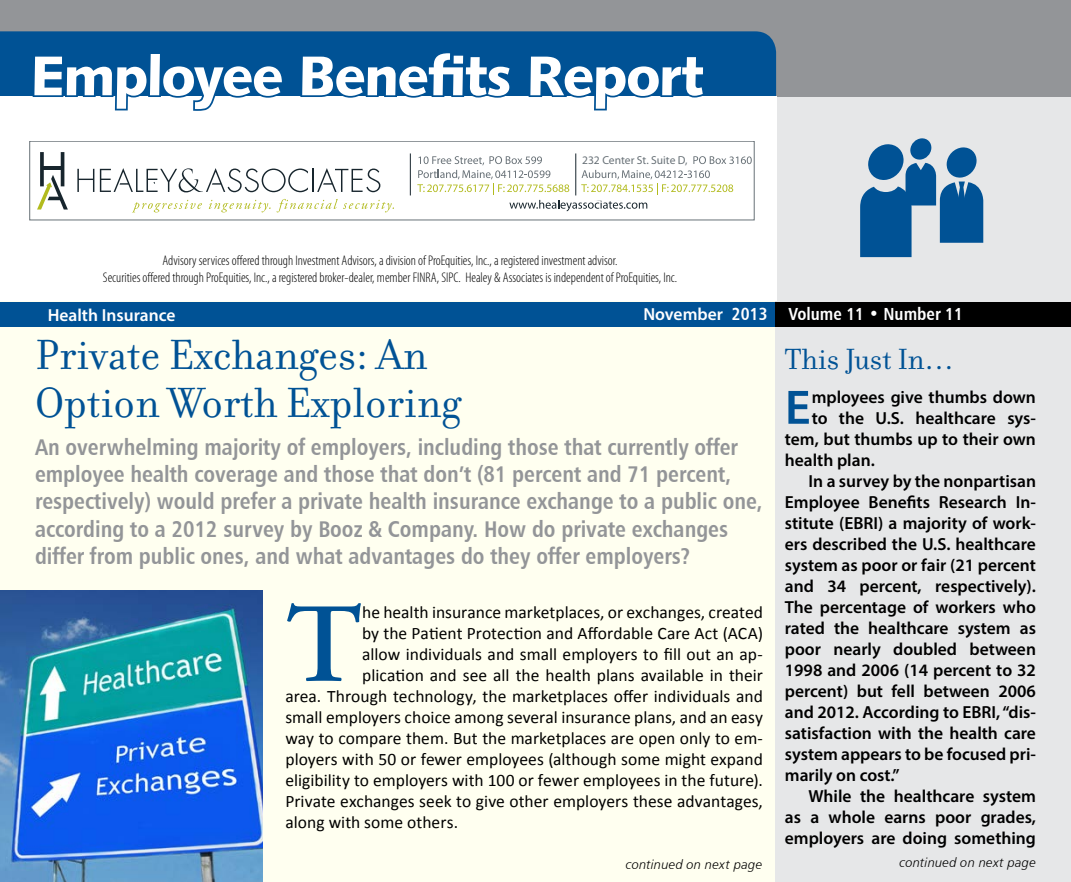
<style>
.page{position:relative;width:1071px;height:882px;background:#fff}
.page>*{position:absolute;margin:0;border:0;box-sizing:border-box;transform-origin:0 0}
.t1{font:600 112.52px "Adobe Garamond Pro";color:#005295}
.t2{font:56px "Humanist 531 BT Black A";letter-spacing:-.025em;color:#fff}
.t3{font:600 48.65px "Myriad Pro";color:#005295}
.t4{font:45.5px/47.2px "Filosofia";color:#005295}
.t5{font:31.5px "Filosofia";color:#005295}
.t6{font:22.75px/27.3px "Humanist 777 BT Bold Condensed B";color:#939598}
.t7{font:600 17.5px "Myriad Pro";color:#000}
.t8{font:17.5px "Calibri";color:#000}
.t9{font:17.5px "Humanist 777 BT Bold Condensed B";color:#fff}
.t10{font:600 17.5px "Myriad Pro";color:#fff}
.t11{font:300 condensed 14px/16.8px "Myriad Pro";color:#000;text-align:center}
.t12{font:13.12px "Humanist 777 BT Light Italic B";letter-spacing:.015em;color:#000}
.t13{font:11.55px "Myriad Pro";color:#687177}
.s1{font-family:"Myriad Pro";font-weight:600}
</style>
<div class="page">
<div style="left:1px;top:1px;width:1070px;height:881px;background:#fffff0"></div>
<div style="left:776px;top:75px;width:295px;height:807px;background:#e6e7e8"></div>
<div style="left:0;top:0;width:1071px;height:96px;background:#939598"></div>
<div style="left:0;top:31px;width:776px;height:65px;background:#005295"></div>
<div style="left:0;top:96px;width:776px;height:205px;background:#fff"></div>
<svg style="left:910px;top:138px;width:22px;height:22px"></svg>
<svg style="left:860px;top:144px;width:123px;height:113px"></svg>
<div style="left:0;top:303px;width:776px;height:24px;background:#005295"></div>
<div style="left:776px;top:303px;width:295px;height:24px;background:#000"></div>
<svg style="left:31px;top:50px;width:254px;height:61px"></svg>
<div style="left:299px;top:50px;width:215px;height:48px;background:#005295"></div>
<svg style="left:527px;top:53px;width:180px;height:58px"></svg>
<img style="left:0;top:591px;width:263px;height:291px">
<svg style="left:77px;top:169px;width:17px;height:23px"></svg>
<svg style="left:100px;top:168px;width:280px;height:24px"></svg>
<svg style="left:37px;top:175px;width:31px;height:35px"></svg>
<hr style="left:61px;top:152px;width:3px;height:34px;background:#17252d">
<svg style="left:40px;top:152px;width:4px;height:34px"></svg>
<hr style="left:43px;top:167px;width:20px;height:3px;background:#17252d">
<svg style="left:133px;top:200px;width:69px;height:12px"></svg>
<svg style="left:209px;top:200px;width:62px;height:12px"></svg>
<svg style="left:277px;top:199px;width:117px;height:13px"></svg>
<svg style="left:417px;top:156px;width:334px;height:55px"></svg>
<div style="left:29px;top:141px;width:725px;height:79px;border:1px solid #687177"></div>
<hr style="left:410px;top:153px;width:1px;height:42px;background:#17252d">
<hr style="left:575px;top:153px;width:1px;height:42px;background:#17252d">
<h2 class="t2" style="left:31px;top:40px;width:674px">Employee Benefits Report</h2>
<p class="t13" style="left:582px;top:154px;width:107px">232 Center St. Suite D,</p>
<p class="t11" style="left:103px;top:252px;width:576px">Advisory services offered through Investment Advisors, a division of ProEquities, Inc., a registered investment advisor.<br>Securities offered through ProEquities, Inc., a registered broker-dealer, member FINRA, SIPC. Healey &amp; Associates is independent of ProEquities, Inc.</p>
<p class="t10" style="left:48px;top:304px;width:129px">Health Insurance</p>
<p class="t9" style="left:643px;top:303px;width:321px"><span class="s1">November</span> 2013 Volume 11 • Number 11</p>
<h3 class="t4" style="left:35px;top:332px;width:427px">Private Exchanges: An<br>Option Worth Exploring</h3>
<p class="t6" style="left:35px;top:433px;width:729px">An overwhelming majority of employers, including those that currently offer employee health coverage and those that don’t (81 percent and 71 percent, respectively) would prefer a private health insurance exchange to a public one, according to a 2012 survey by Booz &amp; Company. How do private exchanges differ from public ones, and what advantages do they offer employers?</p>
<h1 class="t1" style="left:285px;top:580px;width:78px">T</h1>
<p class="t8" style="left:362px;top:601px;width:402px">he health insurance marketplaces, or exchanges, created</p>
<p class="t8" style="left:362px;top:622px;width:402px">by the Patient Protection and Affordable Care Act (ACA)</p>
<p class="t8" style="left:362px;top:643px;width:402px">allow individuals and small employers to fill out an ap-</p>
<p class="t8" style="left:362px;top:664px;width:402px">plication and see all the health plans available in their</p>
<p class="t8" style="left:285px;top:685px;width:479px">area. Through technology, the marketplaces offer individuals and</p>
<p class="t8" style="left:285px;top:706px;width:479px">small employers choice among several insurance plans, and an easy</p>
<p class="t8" style="left:285px;top:727px;width:479px">way to compare them. But the marketplaces are open only to em-</p>
<p class="t8" style="left:285px;top:748px;width:479px">ployers with 50 or fewer employees (although some might expand</p>
<p class="t8" style="left:285px;top:769px;width:479px">eligibility to employers with 100 or fewer employees in the future).</p>
<p class="t8" style="left:285px;top:790px;width:479px">Private exchanges seek to give other employers these advantages,</p>
<p class="t8" style="left:285px;top:811px;width:174px">along with some others.</p>
<h3 class="t5" style="left:785px;top:342px;width:171px">This Just In…</h3>
<h3 class="t3" style="left:785px;top:376px;width:27px">E</h3>
<p class="t7" style="left:812px;top:386px;width:226px">mployees give thumbs down</p>
<p class="t7" style="left:812px;top:407px;width:226px">to the U.S. healthcare sys-</p>
<p class="t7" style="left:785px;top:428px;width:253px">tem, but thumbs up to their own</p>
<p class="t7" style="left:785px;top:449px;width:91px">health plan.</p>
<p class="t7" style="left:809px;top:470px;width:229px">In a survey by the nonpartisan</p>
<p class="t7" style="left:785px;top:491px;width:253px">Employee Benefits Research In-</p>
<p class="t7" style="left:785px;top:512px;width:253px">stitute (EBRI) a majority of work-</p>
<p class="t7" style="left:785px;top:533px;width:253px">ers described the U.S. healthcare</p>
<p class="t7" style="left:785px;top:554px;width:253px">system as poor or fair (21 percent</p>
<p class="t7" style="left:785px;top:575px;width:253px">and 34 percent, respectively).</p>
<p class="t7" style="left:785px;top:596px;width:253px">The percentage of workers who</p>
<p class="t7" style="left:785px;top:617px;width:253px">rated the healthcare system as</p>
<p class="t7" style="left:785px;top:638px;width:253px">poor nearly doubled between</p>
<p class="t7" style="left:785px;top:659px;width:253px">1998 and 2006 (14 percent to 32</p>
<p class="t7" style="left:785px;top:680px;width:253px">percent) but fell between 2006</p>
<p class="t7" style="left:785px;top:701px;width:253px">and 2012. According to EBRI, “dis-</p>
<p class="t7" style="left:785px;top:722px;width:253px">satisfaction with the health care</p>
<p class="t7" style="left:785px;top:743px;width:253px">system appears to be focused pri-</p>
<p class="t7" style="left:785px;top:764px;width:116px">marily on cost.”</p>
<p class="t7" style="left:809px;top:785px;width:229px">While the healthcare system</p>
<p class="t7" style="left:785px;top:806px;width:253px">as a whole earns poor grades,</p>
<p class="t7" style="left:785px;top:827px;width:253px">employers are doing something</p>
<p class="t12" style="left:626px;top:857px;width:138px">continued on next page</p>
<p class="t12" style="left:900px;top:855px;width:138px">continued on next page</p>
</div>
